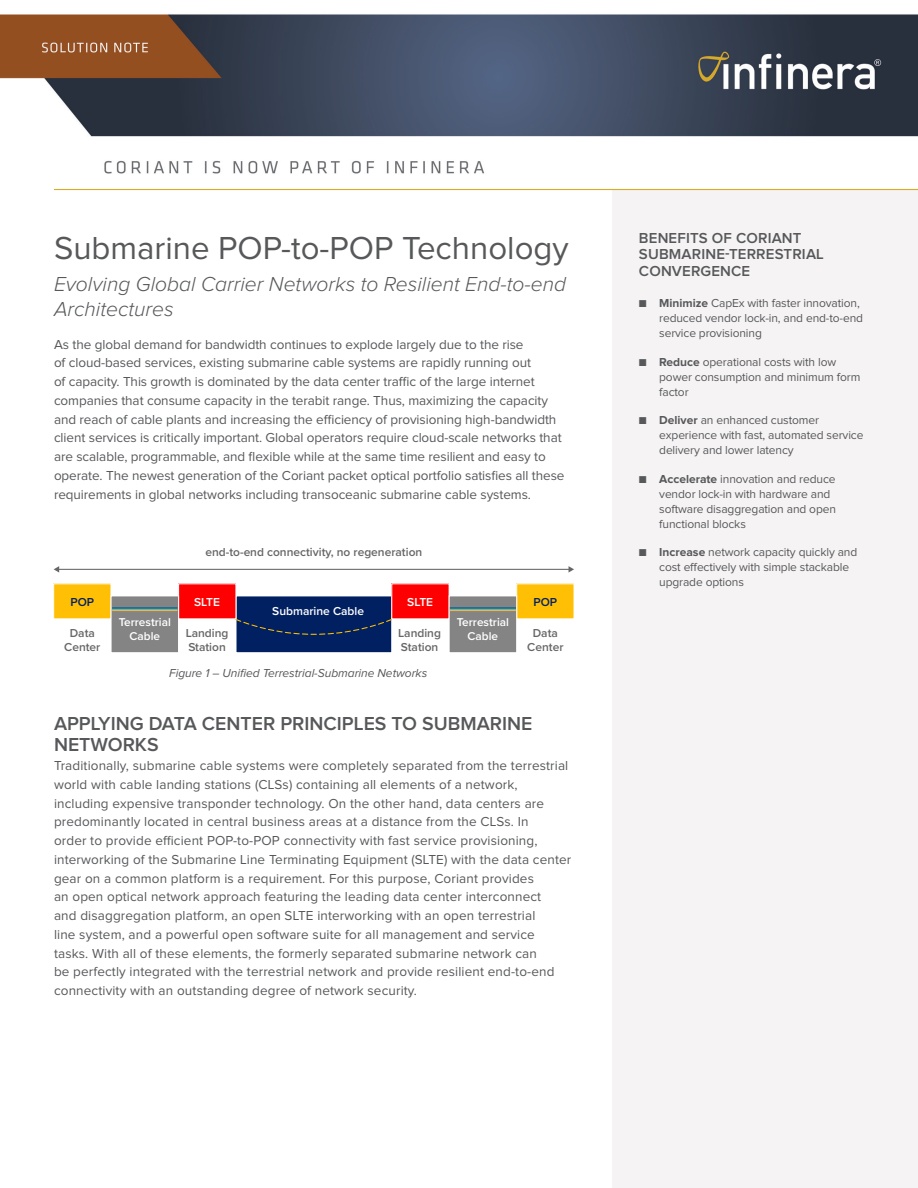
<style>
.page{position:relative;width:918px;height:1188px;background:#fff}
.page>*{position:absolute;margin:0;border:0;box-sizing:border-box;transform-origin:0 0}
.Document_H1{font:33px "Proxima Nova";color:#57585a}
.Document_H2{font:italic 300 21px/25.2px "Proxima Nova";color:#57585a}
.Body_Header{font:600 19.5px/21px "Proxima Nova";color:#57585a}
.Right__Callout_Head{font:600 15px/16.5px "Proxima Nova";letter-spacing:.01em;color:#57585a}
.Body{font:13.5px/18.8px "Proxima Nova";letter-spacing:.01em;color:#57585a}
.t1{font:12px/15px "Proxima Nova";letter-spacing:-.01em;color:#57585a}
.t2{font:600 12px/14.4px "Proxima Nova";color:#666}
.Notation{font:italic 12px "Proxima Nova";letter-spacing:-.005em;color:#57585a}
.t3{font:600 12px "Proxima Nova";color:#fff}
.t4{font:600 12px "Proxima Nova";color:#012061}
.t5{font:600 11.85px/14.1px "Proxima Nova";color:#fff;text-align:center}
.s1{font-weight:300}
.s2{font-weight:700}
</style>
<div class="page">
<div style="left:612px;top:190px;width:306px;height:998px;background:#f6f3f4"></div>
<div style="left:517px;top:584px;width:57px;height:35px;background:#ffbf04"></div>
<div style="left:236px;top:596px;width:156px;height:57px;background:#012061"></div>
<div style="left:235px;top:595px;width:157px;height:58px;border:1px solid #fff"></div>
<div style="left:179px;top:584px;width:57px;height:35px;background:#ff0002"></div>
<div style="left:54px;top:584px;width:57px;height:35px;background:#ffbf04"></div>
<div style="left:53px;top:583px;width:59px;height:36px;border:1px solid #fff"></div>
<div style="left:111px;top:596px;width:68px;height:57px;background:#848484"></div>
<div style="left:111px;top:595px;width:68px;height:58px;border:1px solid #fff"></div>
<div style="left:392px;top:584px;width:57px;height:35px;background:#ff0002"></div>
<div style="left:449px;top:596px;width:68px;height:57px;background:#848484"></div>
<div style="left:449px;top:595px;width:68px;height:58px;border:1px solid #fff"></div>
<hr style="left:58px;top:569px;width:511px;height:1px;background:#666">
<svg style="left:569px;top:566px;width:5px;height:7px"></svg>
<svg style="left:54px;top:566px;width:5px;height:7px"></svg>
<svg style="left:112px;top:607px;width:66px;height:4px"></svg>
<svg style="left:450px;top:607px;width:66px;height:4px"></svg>
<svg style="left:234px;top:618px;width:159px;height:17px"></svg>
<img style="left:0;top:14px;width:918px;height:175px">
<hr style="left:54px;top:189px;width:864px;height:1px;background:#d9ab26">
<p class="Document_H1" style="left:54px;top:233px;width:516px">Submarine POP-to-POP Technology</p>
<p class="Document_H2" style="left:54px;top:273px;width:514px">Evolving Global Carrier Networks to Resilient End-to-end<br>Architectures</p>
<p class="Body" style="left:54px;top:335px;width:512px">As the global demand for bandwidth continues to explode largely due to the rise<br>of cloud-based services, existing submarine cable systems are rapidly running out<br>of capacity. This growth is dominated by the data center traffic of the large internet companies that consume capacity in the terabit range. Thus, maximizing the capacity and reach of cable plants and increasing the efficiency of provisioning high-bandwidth client services is critically important. Global operators require cloud-scale networks that are scalable, programmable, and flexible while at the same time resilient and easy to operate. The newest generation of the Coriant packet optical portfolio satisfies all these requirements in global networks including transoceanic submarine cable systems.</p>
<p class="t2" style="left:205px;top:545px;width:218px">end-to-end connectivity, no regeneration</p>
<p class="t4" style="left:71px;top:593px;width:25px">POP</p>
<p class="t3" style="left:407px;top:593px;width:27px">SLTE</p>
<p class="t3" style="left:272px;top:602px;width:93px">Submarine Cable</p>
<p class="t5" style="left:119px;top:615px;width:54px">Terrestrial<br>Cable</p>
<p class="t5" style="left:457px;top:615px;width:54px">Terrestrial<br>Cable</p>
<p class="t3" style="left:194px;top:593px;width:27px">SLTE</p>
<p class="t4" style="left:534px;top:593px;width:25px">POP</p>
<p class="t2" style="left:186px;top:625px;width:44px">Landing<br>Station</p>
<p class="t2" style="left:398px;top:625px;width:44px">Landing<br>Station</p>
<p class="t2" style="left:64px;top:625px;width:38px;text-align:center">Data<br>Center</p>
<p class="t2" style="left:527px;top:625px;width:38px;text-align:center">Data<br>Center</p>
<p class="Notation" style="left:169px;top:668px;width:260px">Figure 1 – Unified Terrestrial-Submarine Networks</p>
<p class="Body_Header" style="left:54px;top:714px;width:480px">APPLYING DATA CENTER PRINCIPLES TO SUBMARINE<br>NETWORKS</p>
<p class="Body" style="left:54px;top:757px;width:519px">Traditionally, submarine cable systems were completely separated from the terrestrial world with cable landing stations (CLSs) containing all elements of a network, including expensive transponder technology. On the other hand, data centers are predominantly located in central business areas at a distance from the CLSs. In<br>order to provide efficient POP-to-POP connectivity with fast service provisioning, interworking of the Submarine Line Terminating Equipment (SLTE) with the data center gear on a common platform is a requirement. For this purpose, Coriant provides<br>an open optical network approach featuring the leading data center interconnect<br>and disaggregation platform, an open SLTE interworking with an open terrestrial<br>line system, and a powerful open software suite for all management and service tasks. With all of these elements, the formerly separated submarine network can<br>be perfectly integrated with the terrestrial network and provide resilient end-to-end connectivity with an outstanding degree of network security.</p>
<p class="Right__Callout_Head" style="left:639px;top:230px;width:186px">BENEFITS OF CORIANT<br>SUBMARINE-TERRESTRIAL<br>CONVERGENCE</p>
<p class="t1" style="left:659px;top:296px;width:205px;text-indent:-20px"><span class="s1">■</span> <span class="s2">Minimize</span> CapEx with faster innovation, reduced vendor lock-in, and end-to-end service provisioning</p>
<p class="t1" style="left:659px;top:355px;width:203px;text-indent:-20px"><span class="s1">■</span> <span class="s2">Reduce</span> operational costs with low power consumption and minimum form factor</p>
<p class="t1" style="left:659px;top:413px;width:206px;text-indent:-20px"><span class="s1">■</span> <span class="s2">Deliver</span> an enhanced customer experience with fast, automated service delivery and lower latency</p>
<p class="t1" style="left:659px;top:472px;width:178px;text-indent:-20px"><span class="s1">■</span> <span class="s2">Accelerate</span> innovation and reduce vendor lock-in with hardware and software disaggregation and open functional blocks</p>
<p class="t1" style="left:659px;top:545px;width:200px;text-indent:-20px"><span class="s1">■</span> <span class="s2">Increase</span> network capacity quickly and cost effectively with simple stackable upgrade options</p>
</div>
